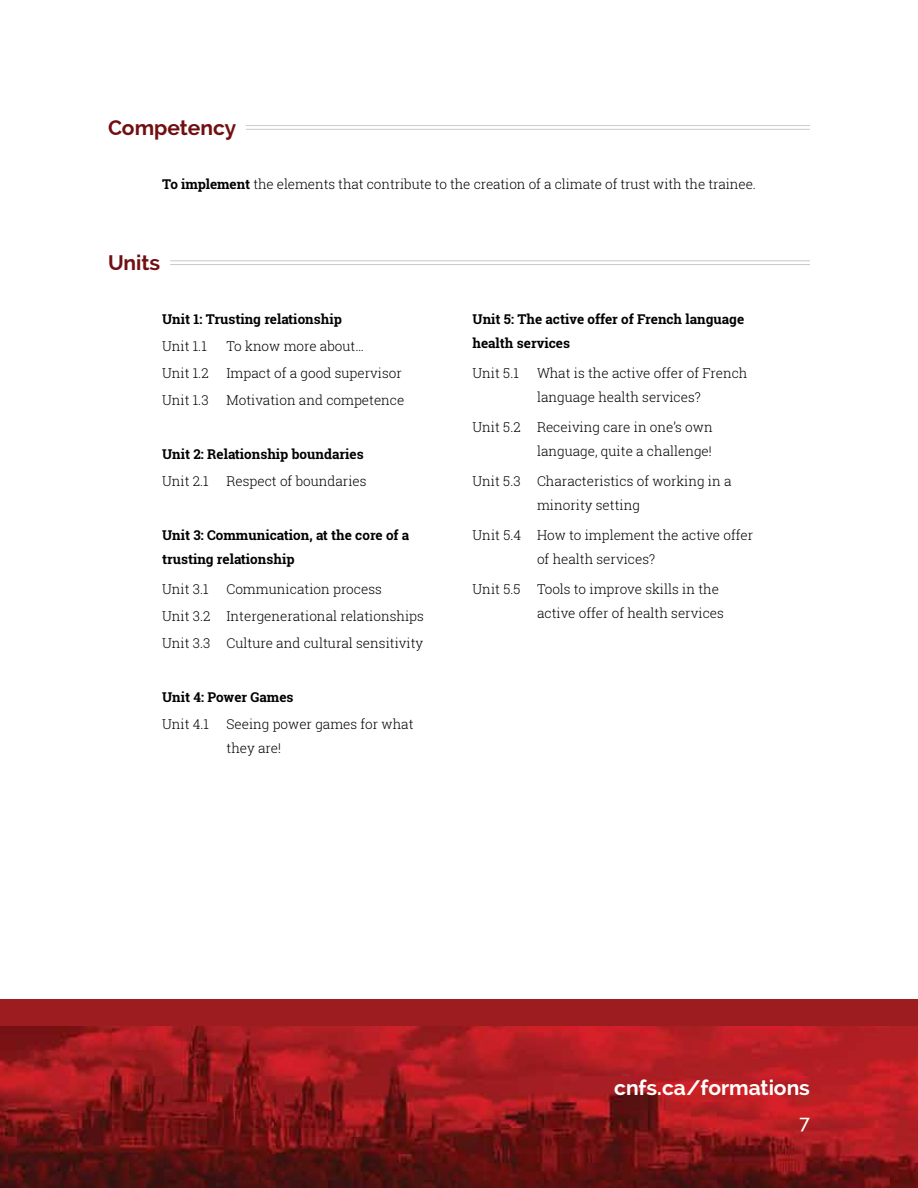
<style>
.page{position:relative;width:918px;height:1188px;background:#fff}
.page>*{position:absolute;margin:0;border:0;box-sizing:border-box;transform-origin:0 0}
.t1{font:700 21px "Raleway";color:#fff}
.t2{font:700 21px "Raleway";color:#710f11}
.t3{font:500 19.5px "Raleway";color:#fff}
.t4{font:300 13.5px/24px "Roboto Slab";color:#000}
.t5{font:700 13.5px/24px "Roboto Slab";color:#000}
.s1{font-weight:700}
</style>
<div class="page">
<hr style="left:246px;top:125px;width:564px;height:1px;background:#ccc">
<hr style="left:246px;top:129px;width:564px;height:1px;background:#ccc">
<hr style="left:170px;top:260px;width:640px;height:1px;background:#c9c9c9">
<hr style="left:170px;top:264px;width:640px;height:1px;background:#c9c9c9">
<div style="left:0;top:999px;width:918px;height:189px;background:#9c1c1f"></div>
<img style="left:0;top:1026px;width:918px;height:162px">
<h1 class="t2" style="left:108px;top:116px;width:130px">Competency</h1>
<p class="t4" style="left:162px;top:172px;width:595px"><span class="s1">To implement</span> the elements that contribute to the creation of a climate of trust with the trainee.</p>
<h1 class="t2" style="left:108px;top:251px;width:54px">Units</h1>
<p class="t5" style="left:162px;top:307px;width:181px">Unit 1: Trusting relationship</p>
<p class="t4" style="left:162px;top:334px;width:46px">Unit 1.1</p>
<p class="t4" style="left:227px;top:334px;width:139px">To know more about…</p>
<p class="t4" style="left:162px;top:361px;width:48px">Unit 1.2</p>
<p class="t4" style="left:227px;top:361px;width:177px">Impact of a good supervisor</p>
<p class="t4" style="left:162px;top:388px;width:48px">Unit 1.3</p>
<p class="t4" style="left:227px;top:388px;width:179px">Motivation and competence</p>
<p class="t5" style="left:162px;top:442px;width:203px">Unit 2: Relationship boundaries</p>
<p class="t4" style="left:162px;top:469px;width:48px">Unit 2.1</p>
<p class="t4" style="left:227px;top:469px;width:142px">Respect of boundaries</p>
<p class="t5" style="left:162px;top:523px;width:249px">Unit 3: Communication, at the core of a trusting relationship</p>
<p class="t4" style="left:162px;top:577px;width:48px">Unit 3.1</p>
<p class="t4" style="left:162px;top:575px;width:263px;line-height:27px;text-indent:65px">Communication process<br>Unit 3.2 Intergenerational relationships<br>Unit 3.3 Culture and cultural sensitivity</p>
<p class="t5" style="left:162px;top:685px;width:133px">Unit 4: Power Games</p>
<p class="t4" style="left:162px;top:712px;width:49px">Unit 4.1</p>
<p class="t4" style="left:227px;top:712px;width:189px">Seeing power games for what they are!</p>
<p class="t5" style="left:472px;top:307px;width:273px">Unit 5: The active offer of French language health services</p>
<p class="t4" style="left:472px;top:361px;width:48px">Unit 5.1</p>
<p class="t4" style="left:537px;top:361px;width:212px">What is the active offer of French language health services?</p>
<p class="t4" style="left:472px;top:415px;width:242px;text-align:right">Unit 5.2 Receiving care in one’s own language, quite a challenge!</p>
<p class="t4" style="left:537px;top:469px;width:196px;text-indent:-65px">Unit 5.3 Characteristics of working in a minority setting</p>
<p class="t4" style="left:537px;top:523px;width:218px;text-indent:-65px">Unit 5.4 How to implement the active offer of health services?</p>
<p class="t4" style="left:537px;top:577px;width:188px;text-indent:-65px">Unit 5.5 Tools to improve skills in the active offer of health services</p>
<h1 class="t1" style="left:614px;top:1076px;width:197px">cnfs.ca/formations</h1>
<h2 class="t3" style="left:799px;top:1111px;width:12px">7</h2>
</div>
